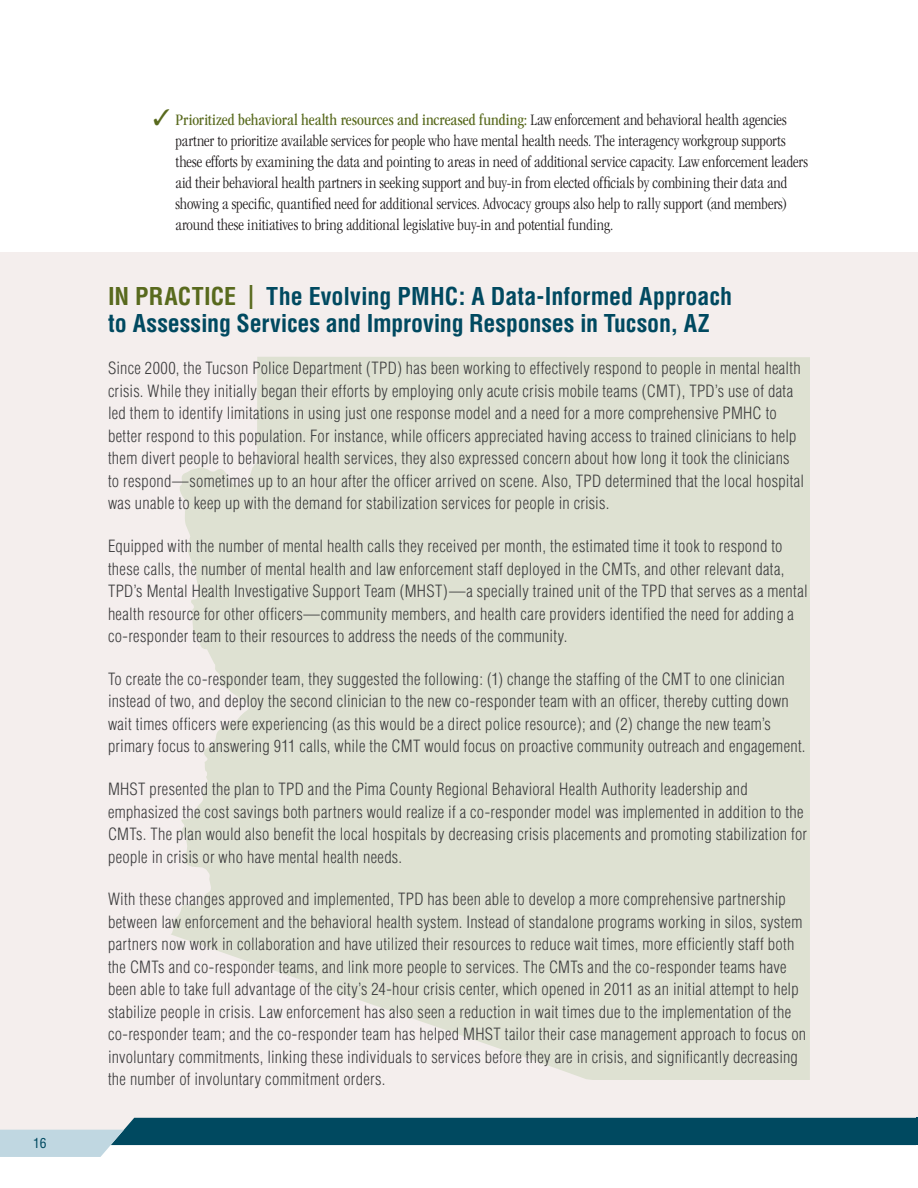
<style>
.page{position:relative;width:918px;height:1188px;background:#fff}
.page>*{position:absolute;margin:0;border:0;box-sizing:border-box;transform-origin:0 0}
.t1{font:700 condensed 24px/27px "Helvetica";color:#004960}
.t2{font:300 condensed 16.5px/22.5px "Helvetica";letter-spacing:.015em;color:#3e3e3f}
.t3{font:300 condensed 16.5px/21px "ITC Garamond Std";color:#231f20}
.t4{font:condensed 13.5px "Helvetica";color:#004960}
.s1{color:#596a1e}
.s2{font-weight:400;color:#596a1e}
</style>
<div class="page">
<div style="left:0;top:252px;width:918px;height:893px;background:#f4eeed"></div>
<hr style="left:916px;top:1118px;width:2px;height:27px;background:#004960">
<svg style="left:171px;top:357px;width:639px;height:723px;background:#e0e2d5"></svg>
<svg style="left:0;top:1118px;width:916px;height:39px"></svg>
<p class="t4" style="left:33px;top:1135px;width:15px">16</p>
<p class="t3" style="left:176px;top:109px;width:634px;text-indent:-22px"><span class="s1">✓</span> <span class="s2">Prioritized behavioral health resources and increased funding:</span> Law enforcement and behavioral health agencies partner to prioritize available services for people who have mental health needs. The interagency workgroup supports these efforts by examining the data and pointing to areas in need of additional service capacity. Law enforcement leaders aid their behavioral health partners in seeking support and buy-in from elected offcials by combining their data and showing a specifc, quantifed need for additional services. Advocacy groups also help to rally support (and members) around these initiatives to bring additional legislative buy-in and potential funding.</p>
<p class="t1" style="left:108px;top:282px;width:626px"><span class="s1">IN PRACTICE |</span> The Evolving PMHC: A Data-Informed Approach to Assessing Services and Improving Responses in Tucson, AZ</p>
<p class="t2" style="left:108px;top:357px;width:698px">Since 2000, the Tucson Police Department (TPD) has been working to effectively respond to people in mental health crisis. While they initially began their efforts by employing only acute crisis mobile teams (CMT), TPD’s use of data led them to identify limitations in using just one response model and a need for a more comprehensive PMHC to better respond to this population. For instance, while offcers appreciated having access to trained clinicians to help them divert people to behavioral health services, they also expressed concern about how long it took the clinicians to respond—sometimes up to an hour after the offcer arrived on scene. Also, TPD determined that the local hospital was unable to keep up with the demand for stabilization services for people in crisis.</p>
<p class="t2" style="left:108px;top:535px;width:701px">Equipped with the number of mental health calls they received per month, the estimated time it took to respond to these calls, the number of mental health and law enforcement staff deployed in the CMTs, and other relevant data, TPD’s Mental Health Investigative Support Team (MHST)—a specially trained unit of the TPD that serves as a mental health resource for other offcers—community members, and health care providers identifed the need for adding a co-responder team to their resources to address the needs of the community.</p>
<p class="t2" style="left:108px;top:668px;width:699px">To create the co-responder team, they suggested the following: (1) change the staffng of the CMT to one clinician instead of two, and deploy the second clinician to the new co-responder team with an offcer, thereby cutting down wait times offcers were experiencing (as this would be a direct police resource); and (2) change the new team’s primary focus to answering 911 calls, while the CMT would focus on proactive community outreach and engagement.</p>
<p class="t2" style="left:108px;top:778px;width:701px">MHST presented the plan to TPD and the Pima County Regional Behavioral Health Authority leadership and emphasized the cost savings both partners would realize if a co-responder model was implemented in addition to the CMTs. The plan would also beneft the local hospitals by decreasing crisis placements and promoting stabilization for people in crisis or who have mental health needs.</p>
<p class="t2" style="left:108px;top:888px;width:700px">With these changes approved and implemented, TPD has been able to develop a more comprehensive partnership between law enforcement and the behavioral health system. Instead of standalone programs working in silos, system partners now work in collaboration and have utilized their resources to reduce wait times, more effciently staff both the CMTs and co-responder teams, and link more people to services. The CMTs and the co-responder teams have been able to take full advantage of the city’s 24-hour crisis center, which opened in 2011 as an initial attempt to help stabilize people in crisis. Law enforcement has also seen a reduction in wait times due to the implementation of the co-responder team; and the co-responder team has helped MHST tailor their case management approach to focus on involuntary commitments, linking these individuals to services before they are in crisis, and signifcantly decreasing the number of involuntary commitment orders.</p>
</div>
